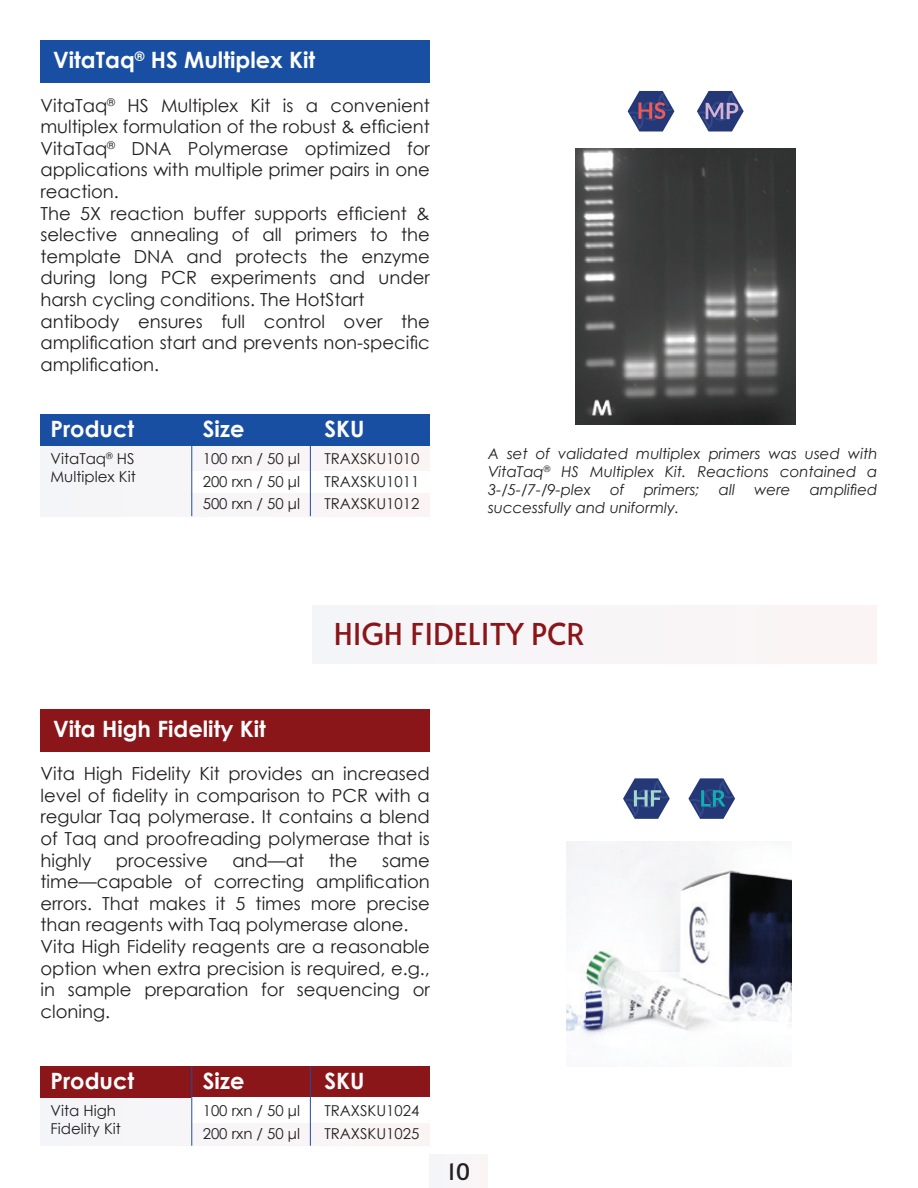
<style>
.page{position:relative;width:918px;height:1188px;background:#fff}
.page>*{position:absolute;margin:0;border:0;box-sizing:border-box;transform-origin:0 0}
.t1{font:30px "Alata";color:#8a1619}
.t2{font:700 22.5px "Century Gothic";color:#fff}
.t3{font:22.5px "Alata";color:#231f20}
.t4{font:18px/21.6px "Century Gothic";color:#231f20}
.t5{font:15px/22.5px "Century Gothic";color:#231f20}
.t6{font:italic 15px/18px "Century Gothic";color:#231f20;text-align:justify}
</style>
<div class="page">
<div style="left:312px;top:606px;width:565px;height:57px;background:#f8f5f7"></div>
<div style="left:40px;top:40px;width:390px;height:43px;background:#194fa2"></div>
<div style="left:40px;top:414px;width:390px;height:102px;background:#f7f5f7"></div>
<div style="left:40px;top:414px;width:390px;height:31px;background:#194fa2"></div>
<div style="left:192px;top:471px;width:238px;height:22px;background:#fff"></div>
<hr style="left:191px;top:414px;width:1px;height:102px;background:#194fa2">
<hr style="left:310px;top:414px;width:1px;height:102px;background:#194fa2">
<img style="left:576px;top:149px;width:219px;height:276px">
<svg style="left:628px;top:91px;width:46px;height:41px"></svg>
<svg style="left:697px;top:91px;width:47px;height:41px"></svg>
<div style="left:40px;top:709px;width:390px;height:43px;background:#8a1619"></div>
<div style="left:40px;top:1066px;width:390px;height:80px;background:#f6f5f7"></div>
<div style="left:40px;top:1066px;width:390px;height:31px;background:#8a1619"></div>
<div style="left:192px;top:1097px;width:238px;height:26px;background:#fff"></div>
<hr style="left:191px;top:1066px;width:1px;height:80px;background:#194fa2">
<hr style="left:310px;top:1066px;width:1px;height:80px;background:#194fa2">
<img style="left:566px;top:841px;width:226px;height:195px">
<svg style="left:623px;top:778px;width:47px;height:41px"></svg>
<svg style="left:688px;top:778px;width:47px;height:41px"></svg>
<div style="left:430px;top:1154px;width:58px;height:34px;background:#f7f5f7"></div>
<p class="t2" style="left:53px;top:43px;width:264px">VitaTaq<sup>®</sup> HS Multiplex Kit</p>
<p class="t4" style="left:40px;top:94px;width:391px">VitaTaq<sup>®</sup> HS Multiplex Kit is a convenient multiplex formulation of the robust &amp; efficient VitaTaq<sup>®</sup> DNA Polymerase optimized for applications with multiple primer pairs in one reaction.<br>The 5X reaction buffer supports efficient &amp; selective annealing of all primers to the template DNA and protects the enzyme during long PCR experiments and under harsh cycling conditions. The HotStart antibody ensures full control over the amplification start and prevents non-specific amplification.</p>
<p class="t2" style="left:50px;top:412px;width:85px">Product</p>
<p class="t5" style="left:50px;top:450px;width:87px;line-height:18px">VitaTaq<sup>®</sup> HS<br>Multiplex Kit</p>
<p class="t2" style="left:203px;top:412px;width:43px">Size</p>
<p class="t5" style="left:203px;top:447px;width:99px;text-align:justify">100 rxn / 50 μl 200 rxn / 50 μl 500 rxn / 50 μl</p>
<p class="t2" style="left:324px;top:412px;width:42px">SKU</p>
<p class="t5" style="left:324px;top:447px;width:97px;text-align:justify">TRAXSKU1010<br>TRAXSKU1011<br>TRAXSKU1012</p>
<p class="t6" style="left:488px;top:445px;width:391px">A set of validated multiplex primers was used with VitaTaq<sup>®</sup> HS Multiplex Kit. Reactions contained a 3-/5-/7-/9-plex</p>
<p class="t6" style="left:610px;top:481px;width:16px">of</p>
<p class="t6" style="left:644px;top:481px;width:58px">primers;</p>
<p class="t6" style="left:719px;top:481px;width:18px">all</p>
<p class="t6" style="left:754px;top:481px;width:38px">were</p>
<p class="t6" style="left:810px;top:481px;width:69px">amplified</p>
<p class="t6" style="left:488px;top:499px;width:193px">successfully and uniformly.</p>
<h1 class="t1" style="left:334px;top:608px;width:253px">HIGH FIDELITY PCR</h1>
<p class="t2" style="left:53px;top:712px;width:214px">Vita High Fidelity Kit</p>
<p class="t4" style="left:40px;top:763px;width:391px;text-align:justify">Vita High Fidelity Kit provides an increased level of fidelity in comparison to PCR with a regular Taq polymerase. It contains a blend of Taq and proofreading polymerase that is highly</p>
<p class="t4" style="left:116px;top:849px;width:94px">processive</p>
<p class="t4" style="left:232px;top:849px;width:73px">and—at</p>
<p class="t4" style="left:329px;top:849px;width:30px">the</p>
<p class="t4" style="left:40px;top:849px;width:391px;text-indent:342px">same time—capable of correcting amplification errors. That makes it 5 times more precise than reagents with Taq polymerase alone.<br>Vita High Fidelity reagents are a reasonable option when extra precision is required, e.g., in sample preparation for sequencing or cloning.</p>
<p class="t2" style="left:50px;top:1064px;width:85px">Product</p>
<p class="t5" style="left:50px;top:1102px;width:72px;line-height:18px">Vita High<br>Fidelity Kit</p>
<p class="t2" style="left:203px;top:1064px;width:43px">Size</p>
<p class="t5" style="left:203px;top:1099px;width:99px">100 rxn / 50 μl<br>200 rxn / 50 μl</p>
<p class="t2" style="left:324px;top:1064px;width:42px">SKU</p>
<p class="t5" style="left:324px;top:1099px;width:97px">TRAXSKU1024<br>TRAXSKU1025</p>
<p class="t3" style="left:448px;top:1152px;width:24px">10</p>
</div>
